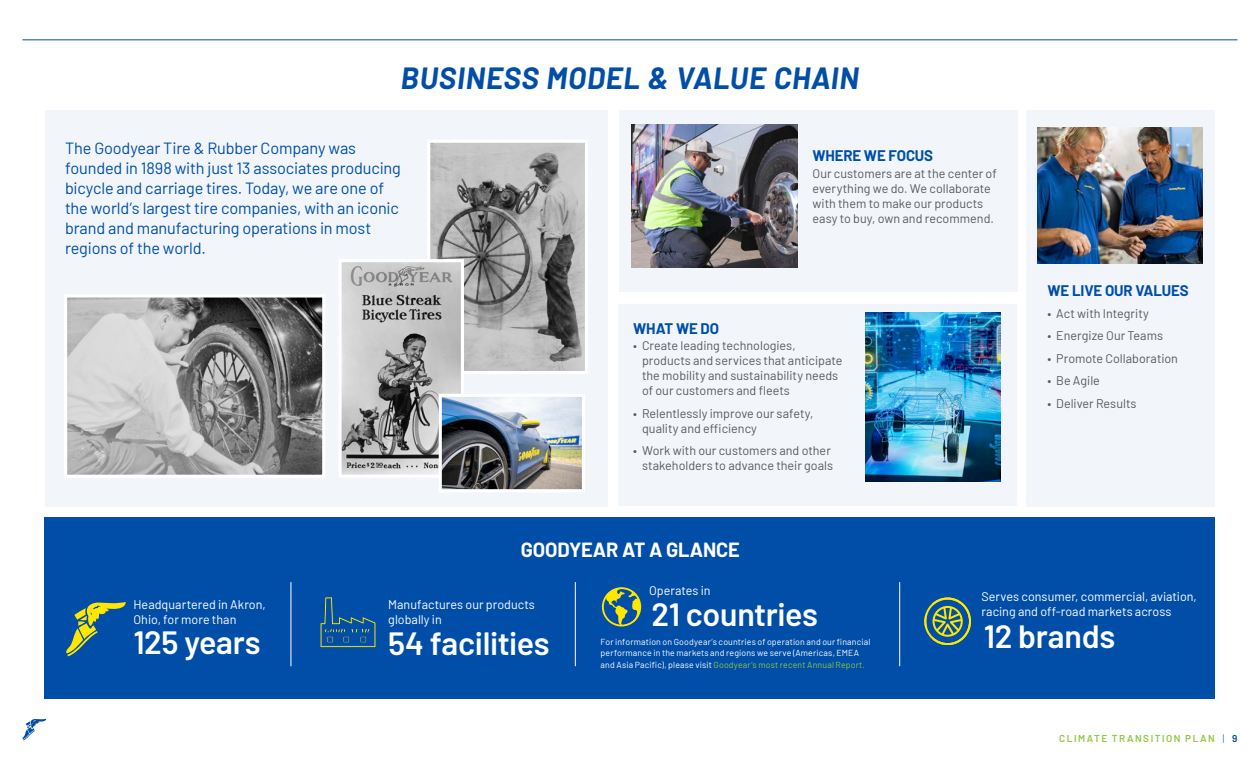
<style>
.page{position:relative;width:1260px;height:765px;background:#fff}
.page>*{position:absolute;margin:0;border:0;box-sizing:border-box;transform-origin:0 0}
.t1{font:600 32.12px "Barlow";letter-spacing:-.01em;color:#fff}
.t2{font:italic 700 30px "Barlow";letter-spacing:.025em;color:#004ea8}
.t3{font:700 20px "Barlow";letter-spacing:-.01em;color:#fff}
.t4{font:16.25px/20px "Barlow";letter-spacing:-.01em;color:#004ea8}
.t5{font:700 15px "Barlow";letter-spacing:-.005em;color:#004ea8}
.t6{font:12.5px/15px "Barlow";color:#58595b}
.t7{font:12.5px/15px "Barlow";color:#fff}
.t8{font:600 10px "Barlow";letter-spacing:.15em;color:#8fc740}
.t9{font:8.75px/11.2px "Barlow";letter-spacing:.015em;color:#fff}
.s1{color:#8fc740}
.s2{font-weight:300;color:#004ea8}
.s3{color:#004ea8}
</style>
<div class="page">
<svg style="left:22px;top:719px;width:24px;height:21px"></svg>
<hr style="left:22px;top:40px;width:1216px;height:1px;background:#004ea8">
<div style="left:45px;top:110px;width:563px;height:396px;background:#f2f6fb"></div>
<img style="left:431px;top:144px;width:153px;height:226px">
<div style="left:427px;top:140px;width:161px;height:234px;border:3px solid #fff"></div>
<img style="left:68px;top:298px;width:253px;height:176px">
<div style="left:64px;top:294px;width:261px;height:184px;border:3px solid #fff"></div>
<img style="left:343px;top:263px;width:117px;height:211px">
<div style="left:339px;top:259px;width:125px;height:219px;border:3px solid #fff"></div>
<img style="left:443px;top:398px;width:138px;height:90px">
<div style="left:439px;top:394px;width:146px;height:98px;border:3px solid #fff"></div>
<div style="left:45px;top:518px;width:1170px;height:181px;background:#004ea8"></div>
<hr style="left:291px;top:582px;width:1px;height:84px;background:#fff">
<hr style="left:575px;top:582px;width:1px;height:84px;background:#fff">
<hr style="left:899px;top:582px;width:1px;height:84px;background:#fff">
<svg style="left:320px;top:597px;width:56px;height:51px"></svg>
<svg style="left:602px;top:587px;width:39px;height:40px"></svg>
<div style="left:619px;top:110px;width:398px;height:182px;background:#f2f6fb"></div>
<div style="left:618px;top:304px;width:399px;height:202px;background:#f2f6fb"></div>
<div style="left:1027px;top:110px;width:188px;height:396px;background:#f2f6fb"></div>
<img style="left:631px;top:125px;width:167px;height:143px">
<img style="left:1037px;top:127px;width:165px;height:137px">
<img style="left:865px;top:312px;width:136px;height:169px">
<svg style="left:66px;top:602px;width:60px;height:54px"></svg>
<svg style="left:924px;top:598px;width:47px;height:47px"></svg>
<h2 class="t2" style="left:401px;top:56px;width:460px">BUSINESS MODEL &amp; VALUE CHAIN</h2>
<p class="t4" style="left:65px;top:137px;width:338px">The Goodyear Tire &amp; Rubber Company was founded in 1898 with just 13 associates producing bicycle and carriage tires. Today, we are one of the world’s largest tire companies, with an iconic brand and manufacturing operations in most regions of the world.</p>
<p class="t5" style="left:812px;top:145px;width:122px">WHERE WE FOCUS</p>
<p class="t6" style="left:812px;top:165px;width:186px">Our customers are at the center of everything we do. We collaborate with them to make our products easy to buy, own and recommend.</p>
<p class="t5" style="left:633px;top:317px;width:87px">WHAT WE DO</p>
<p class="t6" style="left:642px;top:337px;width:202px;text-indent:-9px">• Create leading technologies, products and services that anticipate the mobility and sustainability needs of our customers and fleets</p>
<p class="t6" style="left:642px;top:405px;width:173px;text-indent:-9px">• Relentlessly improve our safety, quality and efficiency</p>
<p class="t6" style="left:633px;top:442px;width:201px;text-align:right">• Work with our customers and other stakeholders to advance their goals</p>
<h3 class="t3" style="left:521px;top:535px;width:220px">GOODYEAR AT A GLANCE</h3>
<p class="t5" style="left:1048px;top:280px;width:143px">WE LIVE OUR VALUES</p>
<p class="t6" style="left:1048px;top:305px;width:103px">• Act with Integrity</p>
<p class="t6" style="left:1048px;top:327px;width:117px">• Energize Our Teams</p>
<p class="t6" style="left:1048px;top:350px;width:132px">• Promote Collaboration</p>
<p class="t6" style="left:1048px;top:372px;width:54px">• Be Agile</p>
<p class="t6" style="left:1048px;top:395px;width:91px">• Deliver Results</p>
<p class="t7" style="left:134px;top:596px;width:134px">Headquartered in Akron,<br>Ohio, for more than</p>
<h1 class="t1" style="left:134px;top:619px;width:129px">125 years</h1>
<p class="t7" style="left:388px;top:596px;width:148px">Manufactures our products globally in</p>
<h1 class="t1" style="left:388px;top:620px;width:163px">54 facilities</h1>
<p class="t7" style="left:649px;top:582px;width:63px">Operates in</p>
<h1 class="t1" style="left:651px;top:591px;width:168px">21 countries</h1>
<p class="t7" style="left:982px;top:588px;width:217px">Serves consumer, commercial, aviation, racing and off-road markets across</p>
<h1 class="t1" style="left:984px;top:612px;width:133px">12 brands</h1>
<p class="t9" style="left:601px;top:636px;width:271px">For information on Goodyear’s countries of operation and our financial performance in the markets and regions we serve (Americas, EMEA and Asia Pacific), please visit <span class="s1">Goodyear’s most recent Annual Report.</span></p>
<p class="t8" style="left:1059px;top:731px;width:180px">CLIMATE TRANSITION PLAN <span class="s2">|</span> <span class="s3">9</span></p>
</div>
